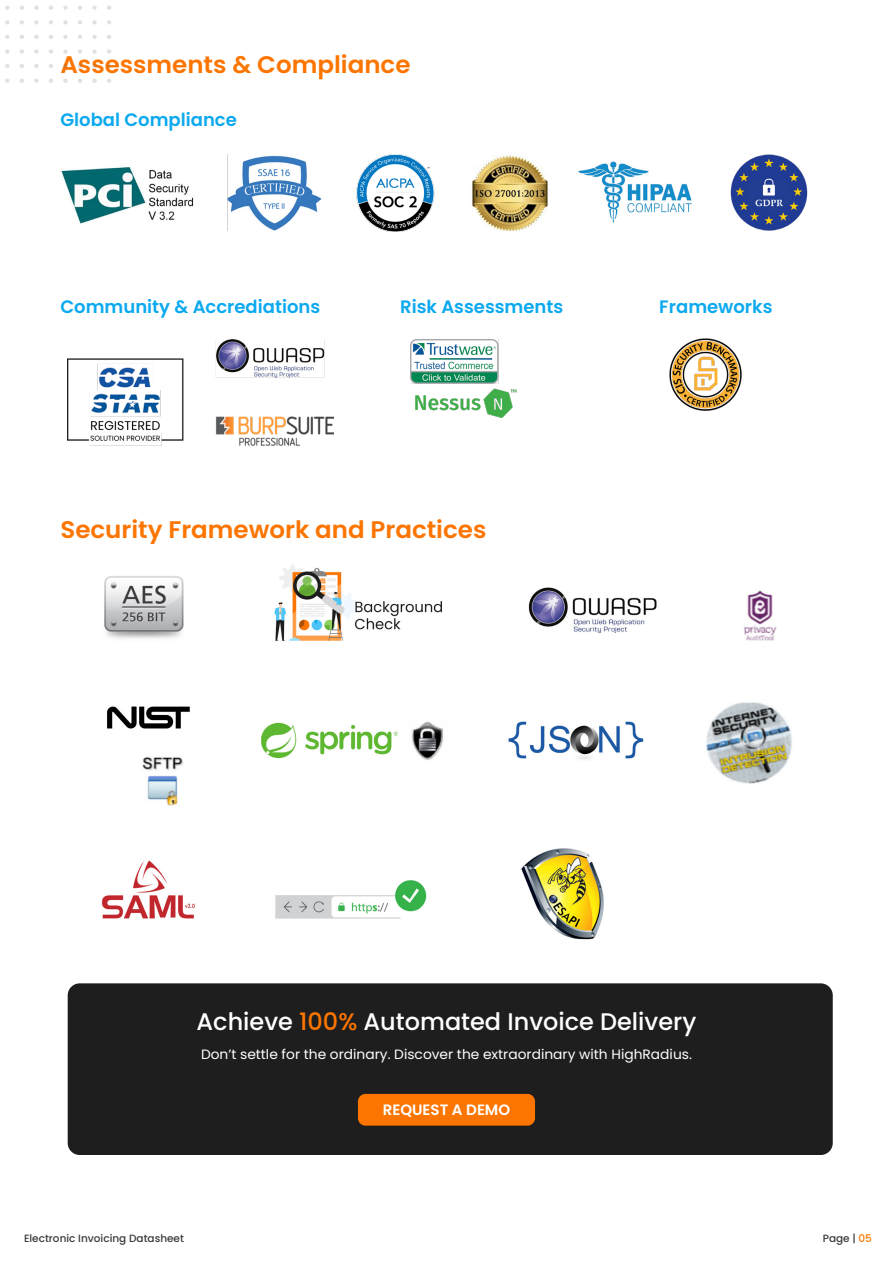
<style>
.page{position:relative;width:893px;height:1263px;background:#fff}
.page>*{position:absolute;margin:0;border:0;box-sizing:border-box;transform-origin:0 0}
.t1{font:600 24px "Poppins";color:#fc7500}
.t2{font:500 24px "Poppins";color:#fff}
.t3{font:600 18px "Poppins";color:#0ba9ef}
.t4{font:600 15px "Poppins";color:#fff}
.t5{font:13.5px "Poppins";color:#fff}
.t6{font:500 10.5px "Poppins";color:#393939}
.s1{color:#fc7500}
</style>
<div class="page">
<svg style="left:5px;top:6px;width:106px;height:77px"></svg>
<img style="left:410px;top:340px;width:107px;height:78px">
<img style="left:669px;top:338px;width:73px;height:73px">
<img style="left:68px;top:340px;width:265px;height:106px">
<img style="left:101px;top:565px;width:691px;height:375px">
<div style="left:68px;top:983px;width:765px;height:172px;background:#1e1e1e;border-radius:12px"></div>
<div style="left:358px;top:1094px;width:177px;height:31px;background:#fc7500;border-radius:8px"></div>
<img style="left:61px;top:167px;width:133px;height:57px">
<img style="left:578px;top:161px;width:114px;height:62px">
<img style="left:227px;top:155px;width:95px;height:75px">
<img style="left:472px;top:155px;width:76px;height:75px">
<img style="left:730px;top:154px;width:78px;height:77px">
<img style="left:356px;top:155px;width:79px;height:77px">
<h1 class="t1" style="left:60px;top:51px;width:352px">Assessments &amp; Compliance</h1>
<h2 class="t3" style="left:60px;top:109px;width:178px">Global Compliance</h2>
<h2 class="t3" style="left:60px;top:296px;width:261px">Community &amp; Accrediations</h2>
<h2 class="t3" style="left:400px;top:296px;width:165px">Risk Assessments</h2>
<h2 class="t3" style="left:659px;top:296px;width:115px">Frameworks</h2>
<h1 class="t1" style="left:60px;top:516px;width:427px">Security Framework and Practices</h1>
<h1 class="t2" style="left:197px;top:1007px;width:501px">Achieve <span class="s1">100%</span> Automated Invoice Delivery</h1>
<p class="t5" style="left:201px;top:1047px;width:492px">Don’t settle for the ordinary. Discover the extraordinary with HighRadius.</p>
<p class="t4" style="left:383px;top:1101px;width:129px">REQUEST A DEMO</p>
<p class="t6" style="left:24px;top:1232px;width:162px">Electronic Invoicing Datasheet</p>
<p class="t6" style="left:823px;top:1232px;width:51px">Page | <span class="s1">05</span></p>
</div>
